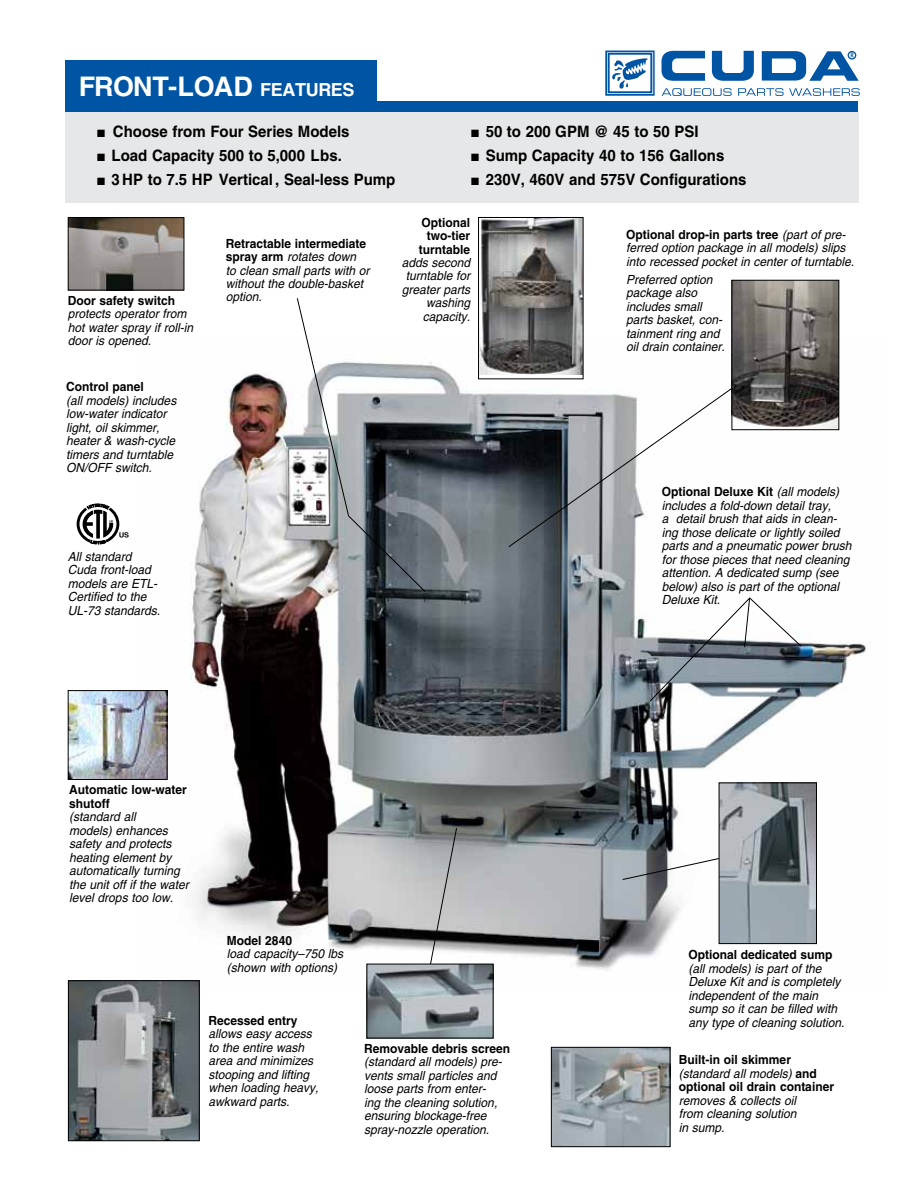
<style>
.page{position:relative;width:918px;height:1188px;background:#fff}
.page>*{position:absolute;margin:0;border:0;box-sizing:border-box;transform-origin:0 0}
.t1{font:700 27px "Helvetica";letter-spacing:-.025em;color:#fff}
.t2{font:700 15.75px "Helvetica";color:#000;scale:.95 1}
.t3{font:italic 12.6px/13.5px "Helvetica";color:#000;scale:.95 1}
.t4{font:700 12.6px/13.5px "Helvetica";color:#000;scale:.95 1}
.s1{font-size:18px}
.s2{font-weight:700;font-style:normal}
.s3{font-weight:400;font-style:italic}
</style>
<div class="page">
<div style="left:65px;top:111px;width:794px;height:92px;background:#e6e7e8"></div>
<img style="left:167px;top:337px;width:699px;height:655px">
<svg style="left:508px;top:379px;width:237px;height:169px"></svg>
<svg style="left:649px;top:597px;width:153px;height:105px"></svg>
<svg style="left:622px;top:847px;width:97px;height:33px"></svg>
<img style="left:70px;top:692px;width:95px;height:86px">
<div style="left:68px;top:690px;width:99px;height:90px;border:1px solid #000"></div>
<svg style="left:296px;top:298px;width:130px;height:295px"></svg>
<svg style="left:423px;top:827px;width:34px;height:137px;background:#a7a8a9"></svg>
<img style="left:70px;top:982px;width:128px;height:157px">
<div style="left:68px;top:980px;width:132px;height:161px;border:1px solid #000"></div>
<img style="left:734px;top:282px;width:103px;height:146px">
<div style="left:732px;top:280px;width:107px;height:150px;border:1px solid #000"></div>
<img style="left:480px;top:219px;width:102px;height:156px">
<div style="left:478px;top:217px;width:106px;height:162px;border:1px solid #000"></div>
<img style="left:369px;top:966px;width:123px;height:70px">
<svg style="left:77px;top:504px;width:52px;height:40px"></svg>
<img style="left:721px;top:785px;width:94px;height:157px">
<div style="left:719px;top:783px;width:98px;height:161px;border:1px solid #000"></div>
<img style="left:553px;top:1049px;width:115px;height:96px">
<div style="left:551px;top:1047px;width:119px;height:100px;border:1px solid #000"></div>
<img style="left:70px;top:219px;width:112px;height:69px">
<div style="left:68px;top:217px;width:116px;height:73px;border:1px solid #000"></div>
<svg style="left:662px;top:51px;width:43px;height:30px"></svg>
<svg style="left:712px;top:51px;width:42px;height:30px"></svg>
<svg style="left:605px;top:51px;width:50px;height:45px"></svg>
<svg style="left:762px;top:51px;width:97px;height:30px"></svg>
<div style="left:848px;top:51px;width:8px;height:9px;border:1px solid #0054a4;border-radius:50%"></div>
<svg style="left:662px;top:88px;width:70px;height:8px"></svg>
<svg style="left:738px;top:88px;width:122px;height:8px"></svg>
<div style="left:65px;top:60px;width:312px;height:50px;background:#0054a4"></div>
<div style="left:66px;top:102px;width:792px;height:10px;background:#0054a4"></div>
<h1 class="t1" style="left:79px;top:70px;width:277px">FRONT-LOAD <span class="s1">FEATURES</span></h1>
<p class="t2" style="left:97px;top:122px;width:267px">■ Choose from Four Series Models</p>
<p class="t2" style="left:97px;top:146px;width:259px">■ Load Capacity 500 to 5,000 Lbs.</p>
<p class="t2" style="left:97px;top:170px;width:315px">■ 3 HP to 7.5 HP Vertical , Seal-less Pump</p>
<p class="t2" style="left:471px;top:122px;width:241px">■ 50 to 200 GPM @ 45 to 50 PSI</p>
<p class="t2" style="left:471px;top:146px;width:268px">■ Sump Capacity 40 to 156 Gallons</p>
<p class="t2" style="left:471px;top:170px;width:291px">■ 230V, 460V and 575V Configurations</p>
<p class="t4" style="left:68px;top:293px;width:115px">Door safety switch</p>
<p class="t3" style="left:68px;top:307px;width:133px">protects operator from hot water spray if roll-in door is opened.</p>
<p class="t4" style="left:66px;top:380px;width:83px">Control panel</p>
<p class="t3" style="left:66px;top:394px;width:117px">(all models) includes low-water indicator light, oil skimmer, heater &amp; wash-cycle timers and turntable<br>ON/OFF switch.</p>
<p class="t3" style="left:68px;top:550px;width:99px">All standard<br>Cuda front-load models are ETL-<br>Certified to the<br>UL-73 standards.</p>
<p class="t3" style="left:226px;top:236px;width:153px"><span class="s2">Retractable intermediate spray arm</span> rotates down<br>to clean small parts with or without the double-basket option.</p>
<p class="t4" style="left:419px;top:215px;width:56px;text-align:right">Optional two-tier turntable</p>
<p class="t3" style="left:402px;top:256px;width:73px;text-align:right">adds second turntable for greater parts washing capacity.</p>
<p class="t4" style="left:69px;top:783px;width:125px">Automatic low-water shutoff</p>
<p class="t3" style="left:69px;top:810px;width:127px">(standard all<br>models) enhances safety and protects heating element by automatically turning the unit off if the water level drops too low.</p>
<p class="t4" style="left:227px;top:934px;width:70px">Model 2840</p>
<p class="t3" style="left:227px;top:947px;width:124px">load capacity–750 lbs (shown with options)</p>
<p class="t4" style="left:208px;top:1013px;width:95px">Recessed entry</p>
<p class="t3" style="left:208px;top:1027px;width:117px">allows easy access to the entire wash area and minimizes stooping and lifting when loading heavy, awkward parts.</p>
<p class="t4" style="left:364px;top:1041px;width:155px">Removable debris screen</p>
<p class="t3" style="left:364px;top:1055px;width:147px">(standard all models) pre&shy;vents small particles and loose parts from enter&shy;ing the cleaning solution, ensuring blockage-free spray-nozzle operation.</p>
<p class="t3" style="left:626px;top:227px;width:242px"><span class="s2">Optional drop-in parts tree</span> (part of pre&shy;ferred option package in all models) slips into recessed pocket in center of turntable.</p>
<p class="t3" style="left:626px;top:272px;width:105px">Preferred option package also includes small parts basket, con&shy;tainment ring and oil drain container.</p>
<p class="t3" style="left:662px;top:485px;width:201px"><span class="s2">Optional Deluxe Kit</span> (all models) includes a fold-down detail tray,<br>a detail brush that aids in clean&shy;ing those delicate or lightly soiled parts and a pneumatic power brush for those pieces that need cleaning attention. A dedicated sump (see below) also is part of the optional<br>Deluxe Kit.</p>
<p class="t4" style="left:688px;top:948px;width:153px">Optional dedicated sump</p>
<p class="t3" style="left:688px;top:962px;width:166px">(all models) is part of the<br>Deluxe Kit and is completely independent of the main sump so it can be filled with any type of cleaning solution.</p>
<p class="t4" style="left:679px;top:1053px;width:165px">Built-in oil skimmer <span class="s3">(standard all models)</span> and optional oil drain container</p>
<p class="t3" style="left:679px;top:1094px;width:125px;text-align:justify">removes &amp; collects oil from cleaning solution in sump.</p>
</div>
